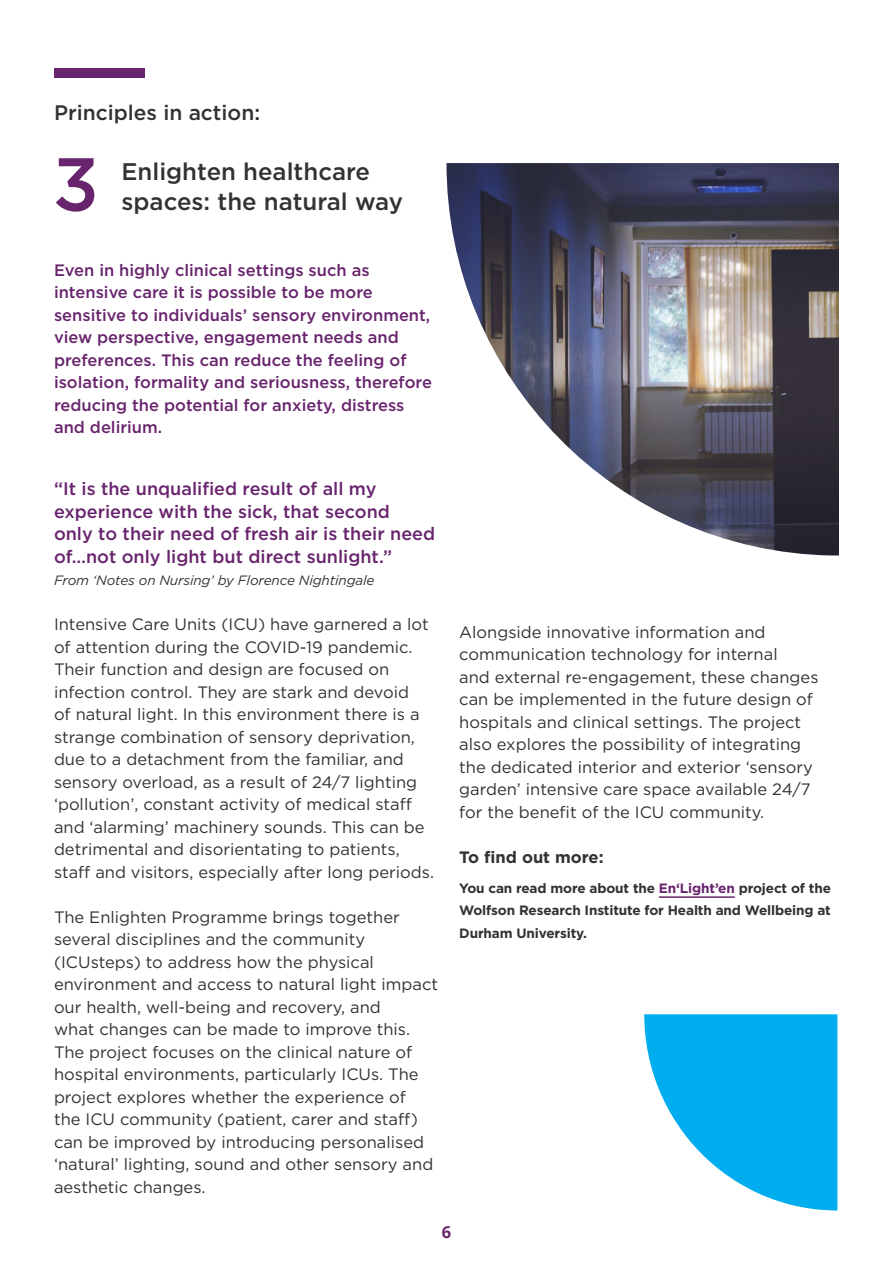
<style>
.page{position:relative;width:893px;height:1263px;background:#fff}
.page>*{position:absolute;margin:0;border:0;box-sizing:border-box;transform-origin:0 0}
.t1{font:500 75px "Gotham";color:#68246d}
.t2{font:500 24px/30px "Gotham";color:#333132}
.t3{font:500 21px "Gotham";color:#333132}
.t4{font:500 18px/22.5px "Gotham";color:#68246d}
.t5{font:16.5px/22.5px "Gotham";color:#333132}
.t6{font:500 16.5px/22.5px "Gotham";color:#68246d}
.t7{font:700 16.5px "Gotham";color:#333132}
.t8{font:700 16.5px "Open Sans";color:#68246d}
.t9{font:700 13.5px/22.5px "Gotham";letter-spacing:-.01em;color:#333132;text-align:justify}
.t10{font:italic 13.5px "Gotham";letter-spacing:-.01em;color:#333132}
.s1{color:#68246d}
</style>
<div class="page">
<hr style="left:659px;top:896px;width:76px;height:2px;background:#68246d">
<div style="left:54px;top:69px;width:90px;height:9px;background:#68246d"></div>
<img style="left:446px;top:163px;width:393px;height:392px">
<svg style="left:644px;top:1014px;width:193px;height:196px"></svg>
<p class="t3" style="left:54px;top:99px;width:208px">Principles in action:</p>
<h2 class="t2" style="left:122px;top:156px;width:283px">Enlighten healthcare spaces: the natural way</h2>
<h1 class="t1" style="left:53px;top:135px;width:48px">3</h1>
<p class="t6" style="left:54px;top:259px;width:379px">Even in highly clinical settings such as intensive care it is possible to be more sensitive to individuals’ sensory environment, view perspective, engagement needs and preferences. This can reduce the feeling of isolation, formality and seriousness, therefore reducing the potential for anxiety, distress and delirium.</p>
<p class="t4" style="left:54px;top:477px;width:383px">“It is the unqualified result of all my experience with the sick, that second<br>only to their need of fresh air is their need of…not only light but direct sunlight.”</p>
<p class="t10" style="left:54px;top:572px;width:322px">From ‘Notes on Nursing’ by Florence Nightingale</p>
<p class="t5" style="left:54px;top:613px;width:382px">Intensive Care Units (ICU) have garnered a lot of attention during the COVID-19 pandemic.<br>Their function and design are focused on infection control. They are stark and devoid<br>of natural light. In this environment there is a strange combination of sensory deprivation, due to a detachment from the familiar, and sensory overload, as a result of 24/7 lighting ‘pollution’, constant activity of medical staff and ‘alarming’ machinery sounds. This can be detrimental and disorientating to patients, staff and visitors, especially after long periods.</p>
<p class="t5" style="left:54px;top:905px;width:386px">The Enlighten Programme brings together several disciplines and the community (ICUsteps) to address how the physical environment and access to natural light impact our health, well-being and recovery, and<br>what changes can be made to improve this.<br>The project focuses on the clinical nature of hospital environments, particularly ICUs. The project explores whether the experience of<br>the ICU community (patient, carer and staff) can be improved by introducing personalised ‘natural’ lighting, sound and other sensory and aesthetic changes.</p>
<p class="t5" style="left:459px;top:620px;width:361px">Alongside innovative information and communication technology for internal<br>and external re-engagement, these changes can be implemented in the future design of hospitals and clinical settings. The project also explores the possibility of integrating the dedicated interior and exterior ‘sensory garden’ intensive care space available 24/7 for the benefit of the ICU community.</p>
<p class="t7" style="left:459px;top:846px;width:146px">To find out more:</p>
<p class="t9" style="left:459px;top:876px;width:373px">You can read more about the <span class="s1">En‘Light’en</span> project of the Wolfson Research Institute for Health and Wellbeing at Durham University.</p>
<p class="t8" style="left:442px;top:1220px;width:11px">6</p>
</div>
